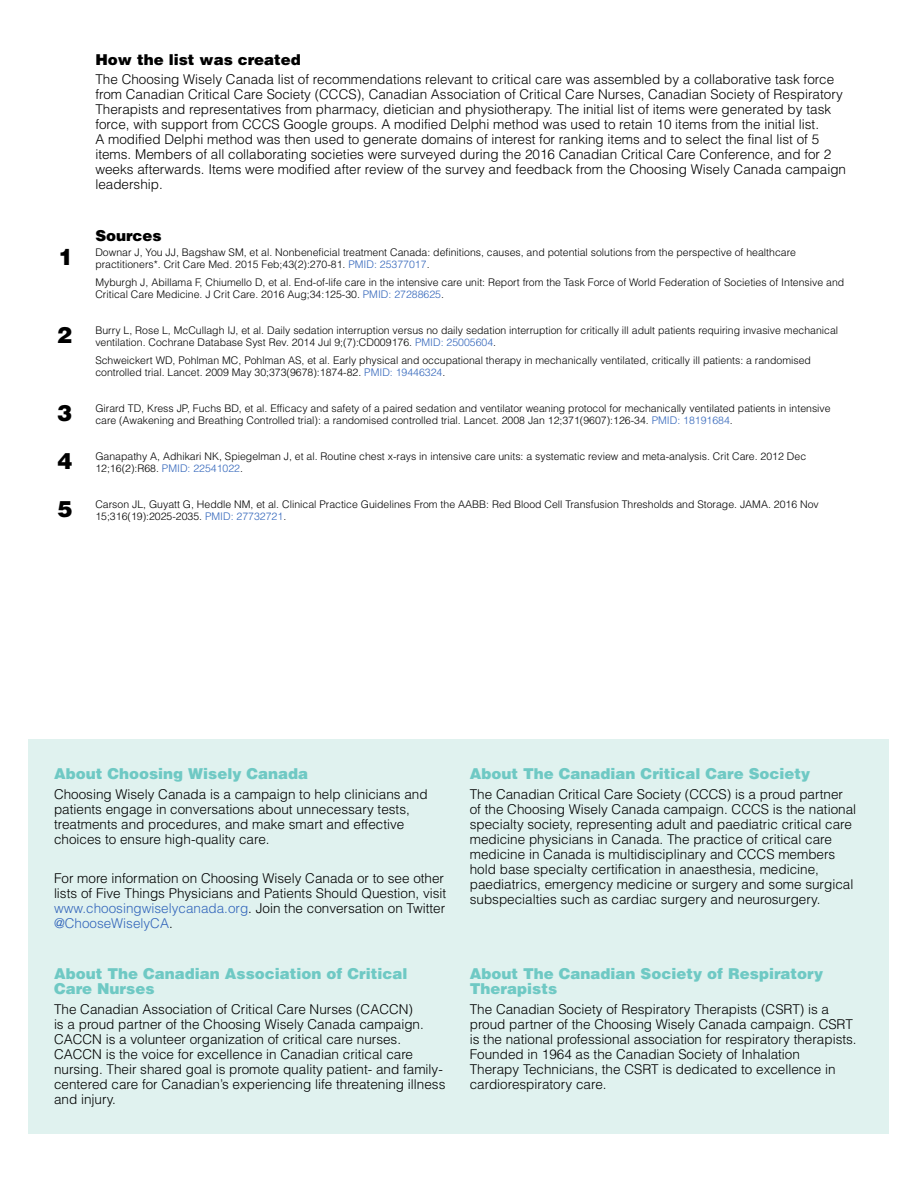
<style>
.page{position:relative;width:918px;height:1188px;background:#fff}
.page>*{position:absolute;margin:0;border:0;box-sizing:border-box;transform-origin:0 0}
.t1{font:900 22.5px/48px "Helvetica LT Std";color:#000;text-align:justify}
.t2{font:900 15px/15px "Helvetica LT Std";color:#6fc9c4}
.t3{font:900 15px "Helvetica LT Std";color:#000}
.t4{font:300 13.5px/15px "Helvetica LT Std";color:#000}
.t5{font:300 10.5px/12px "Helvetica LT Std";color:#000}
.s1{color:#36b}
</style>
<div class="page">
<div style="left:29px;top:740px;width:860px;height:394px;background:#e0f2ef"></div>
<h1 class="t1" style="left:58px;top:233px;width:17px">1</h1>
<h1 class="t1" style="left:57px;top:310px;width:17px">2</h1>
<h1 class="t1" style="left:57px;top:388px;width:17px">3<br>4<br>5</h1>
<p class="t3" style="left:95px;top:50px;width:207px">How the list was created</p>
<p class="t4" style="left:95px;top:72px;width:752px">The Choosing Wisely Canada list of recommendations relevant to critical care was assembled by a collaborative task force from Canadian Critical Care Society (CCCS), Canadian Association of Critical Care Nurses, Canadian Society of Respiratory Therapists and representatives from pharmacy, dietician and physiotherapy. The initial list of items were generated by task force, with support from CCCS Google groups. A modified Delphi method was used to retain 10 items from the initial list.<br>A modified Delphi method was then used to generate domains of interest for ranking items and to select the final list of 5 items. Members of all collaborating societies were surveyed during the 2016 Canadian Critical Care Conference, and for 2 weeks afterwards. Items were modified after review of the survey and feedback from the Choosing Wisely Canada campaign leadership.</p>
<p class="t3" style="left:95px;top:226px;width:68px">Sources</p>
<p class="t5" style="left:95px;top:247px;width:702px">Downar J, You JJ, Bagshaw SM, et al. Nonbeneficial treatment Canada: definitions, causes, and potential solutions from the perspective of healthcare practitioners*. Crit Care Med. 2015 Feb;43(2):270-81. <span class="s1">PMID: 25377017</span>.</p>
<p class="t5" style="left:95px;top:277px;width:750px">Myburgh J, Abillama F, Chiumello D, et al. End-of-life care in the intensive care unit: Report from the Task Force of World Federation of Societies of Intensive and<br>Critical Care Medicine. J Crit Care. 2016 Aug;34:125-30. <span class="s1">PMID: 27288625</span>.</p>
<p class="t5" style="left:95px;top:325px;width:744px">Burry L, Rose L, McCullagh IJ, et al. Daily sedation interruption versus no daily sedation interruption for critically ill adult patients requiring invasive mechanical ventilation. Cochrane Database Syst Rev. 2014 Jul 9;(7):CD009176. <span class="s1">PMID: 25005604</span>.</p>
<p class="t5" style="left:95px;top:355px;width:717px">Schweickert WD, Pohlman MC, Pohlman AS, et al. Early physical and occupational therapy in mechanically ventilated, critically ill patients: a randomised controlled trial. Lancet. 2009 May 30;373(9678):1874-82. <span class="s1">PMID: 19446324</span>.</p>
<p class="t5" style="left:95px;top:403px;width:737px">Girard TD, Kress JP, Fuchs BD, et al. Efficacy and safety of a paired sedation and ventilator weaning protocol for mechanically ventilated patients in intensive care (Awakening and Breathing Controlled trial): a randomised controlled trial. Lancet. 2008 Jan 12;371(9607):126-34. <span class="s1">PMID: 18191684</span>.</p>
<p class="t5" style="left:95px;top:451px;width:712px">Ganapathy A, Adhikari NK, Spiegelman J, et al. Routine chest x-rays in intensive care units: a systematic review and meta-analysis. Crit Care. 2012 Dec<br>12;16(2):R68. <span class="s1">PMID: 22541022</span>.</p>
<p class="t5" style="left:95px;top:499px;width:725px">Carson JL, Guyatt G, Heddle NM, et al. Clinical Practice Guidelines From the AABB: Red Blood Cell Transfusion Thresholds and Storage. JAMA. 2016 Nov<br>15;316(19):2025-2035. <span class="s1">PMID: 27732721</span>.</p>
<p class="t2" style="left:54px;top:766px;width:256px">About Choosing Wisely Canada</p>
<p class="t4" style="left:54px;top:786px;width:375px">Choosing Wisely Canada is a campaign to help clinicians and patients engage in conversations about unnecessary tests, treatments and procedures, and make smart and effective choices to ensure high-quality care.</p>
<p class="t4" style="left:54px;top:870px;width:394px">For more information on Choosing Wisely Canada or to see other lists of Five Things Physicians and Patients Should Question, visit <span class="s1">www.choosingwiselycanada.org</span>. Join the conversation on Twitter <span class="s1">@ChooseWiselyCA</span>.</p>
<p class="t2" style="left:54px;top:966px;width:355px">About The Canadian Association of Critical<br>Care Nurses</p>
<p class="t4" style="left:54px;top:1002px;width:393px">The Canadian Association of Critical Care Nurses (CACCN)<br>is a proud partner of the Choosing Wisely Canada campaign.<br>CACCN is a volunteer organization of critical care nurses.<br>CACCN is the voice for excellence in Canadian critical care nursing. Their shared goal is promote quality patient- and family&shy;centered care for Canadian’s experiencing life threatening illness and injury.</p>
<p class="t2" style="left:470px;top:766px;width:342px">About The Canadian Critical Care Society</p>
<p class="t4" style="left:470px;top:786px;width:388px">The Canadian Critical Care Society (CCCS) is a proud partner of the Choosing Wisely Canada campaign. CCCS is the national specialty society, representing adult and paediatric critical care medicine physicians in Canada. The practice of critical care medicine in Canada is multidisciplinary and CCCS members hold base specialty certification in anaesthesia, medicine, paediatrics, emergency medicine or surgery and some surgical subspecialties such as cardiac surgery and neurosurgery.</p>
<p class="t2" style="left:470px;top:966px;width:355px">About The Canadian Society of Respiratory<br>Therapists</p>
<p class="t4" style="left:470px;top:1002px;width:388px">The Canadian Society of Respiratory Therapists (CSRT) is a proud partner of the Choosing Wisely Canada campaign. CSRT is the national professional association for respiratory therapists.<br>Founded in 1964 as the Canadian Society of Inhalation<br>Therapy Technicians, the CSRT is dedicated to excellence in cardiorespiratory care.</p>
</div>
